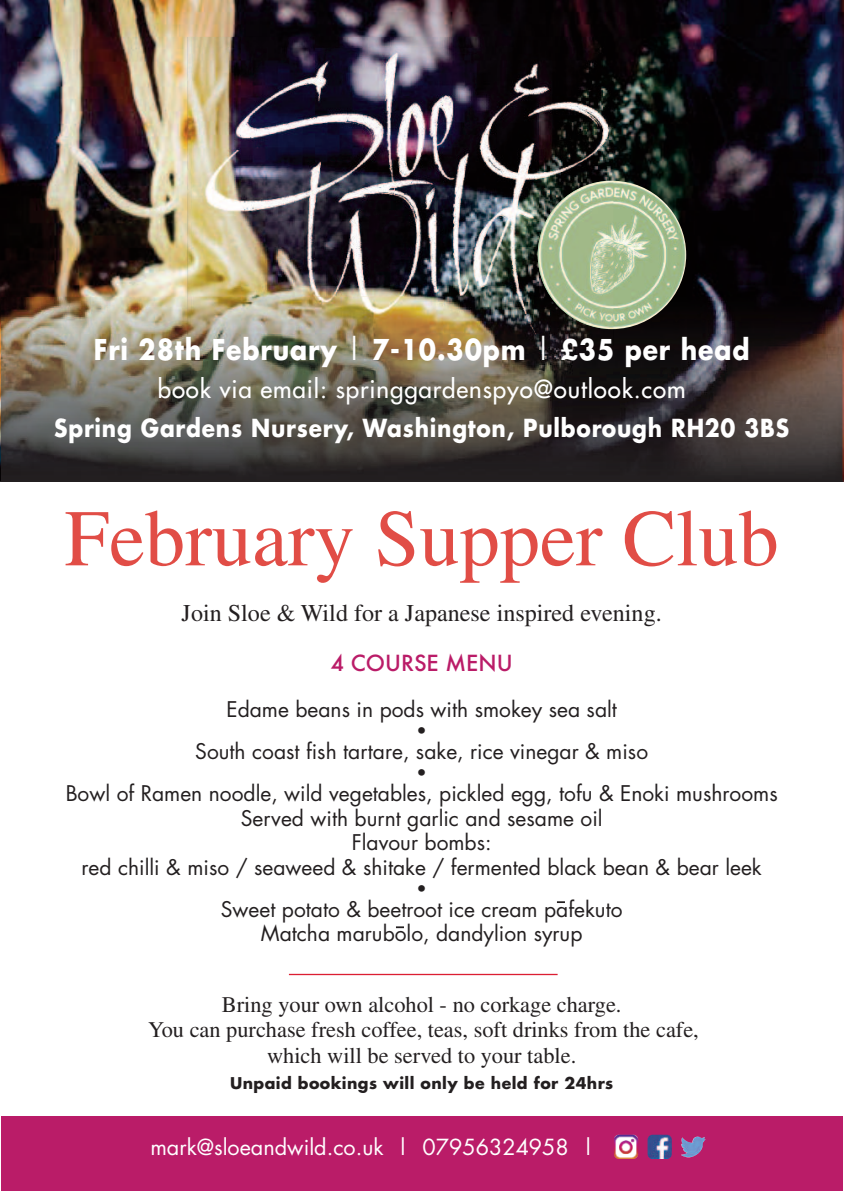
<style>
.page{position:relative;width:844px;height:1191px;background:#fff}
.page>*{position:absolute;margin:0;border:0;box-sizing:border-box;transform-origin:0 0}
.t1{font:80.33px "Times";color:#e14d46}
.t2{font:700 27.82px "Futura";letter-spacing:.035em;color:#fff;scale:.9 1}
.t3{font:700 24.15px "Futura";letter-spacing:.035em;color:#fff;scale:.9 1}
.t4{font:24.15px "Times";color:#231f20}
.t5{font:24.15px "Futura";letter-spacing:.035em;color:#fff}
.t6{font:22.4px/25.9px "Times";color:#231f20;text-align:center}
.t7{font:21.53px "Futura";color:#fff}
.t8{font:500 21.53px "Futura";color:#ba1c68}
.t9{font:21px/24.5px "Futura";color:#231f20;text-align:center}
.t10{font:17.5px "Futura";color:#231f20}
.t11{font:700 15.75px "Futura";letter-spacing:.025em;color:#231f20}
.s1{font-weight:400}
</style>
<div class="page">
<img style="left:0;top:0;width:843px;height:482px">
<img style="left:1px;top:297px;width:841px;height:185px">
<hr style="left:289px;top:973px;width:268px;height:2px;background:#dc1e32">
<div style="left:1px;top:1116px;width:841px;height:75px;background:#ba1c68"></div>
<img style="left:613px;top:1134px;width:25px;height:25px;border-radius:5px">
<img style="left:647px;top:1134px;width:24px;height:25px;border-radius:5px">
<img style="left:681px;top:1136px;width:24px;height:22px">
<img style="left:537px;top:181px;width:149px;height:148px;border-radius:50%">
<img style="left:187px;top:37px;width:426px;height:309px">
<img style="left:537px;top:181px;width:74px;height:148px">
<svg style="left:557px;top:901px;width:8px;height:2px"></svg>
<svg style="left:396px;top:926px;width:8px;height:2px"></svg>
<h2 class="t2" style="left:94px;top:337px;width:730px">Fri 28th February <span class="s1">|</span> 7-10.30pm <span class="s1">|</span> £35 per head</h2>
<p class="t5" style="left:158px;top:377px;width:529px">book via email: springgardenspyo@outlook.com</p>
<p class="t3" style="left:54px;top:416px;width:817px">Spring Gardens Nursery, Washington, Pulborough RH20 3BS</p>
<h1 class="t1" style="left:65px;top:510px;width:715px">February Supper Club</h1>
<p class="t4" style="left:182px;top:605px;width:481px">Join Sloe &amp; Wild for a Japanese inspired evening.</p>
<p class="t8" style="left:331px;top:651px;width:183px">4 COURSE MENU</p>
<p class="t9" style="left:226px;top:699px;width:392px">Edame beans in pods with smokey sea salt</p>
<p class="t10" style="left:416px;top:722px;width:12px">•</p>
<p class="t9" style="left:195px;top:741px;width:454px">South coast fish tartare, sake, rice vinegar &amp; miso</p>
<p class="t10" style="left:416px;top:764px;width:12px">•</p>
<p class="t9" style="left:66px;top:783px;width:713px">Bowl of Ramen noodle, wild vegetables, pickled egg, tofu &amp; Enoki mushrooms Served with burnt garlic and sesame oil<br>Flavour bombs:<br>red chilli &amp; miso / seaweed &amp; shitake / fermented black bean &amp; bear leek</p>
<p class="t10" style="left:416px;top:880px;width:12px">•</p>
<p class="t9" style="left:221px;top:898px;width:403px">Sweet potato &amp; beetroot ice cream pafekuto<br>Matcha marubolo, dandylion syrup</p>
<p class="t6" style="left:148px;top:993px;width:552px">Bring your own alcohol - no corkage charge.<br>You can purchase fresh coffee, teas, soft drinks from the cafe, which will be served to your table.</p>
<p class="t11" style="left:230px;top:1075px;width:384px">Unpaid bookings will only be held for 24hrs</p>
<p class="t7" style="left:150px;top:1136px;width:445px">mark@sloeandwild.co.uk | 07956324958 |</p>
</div>
